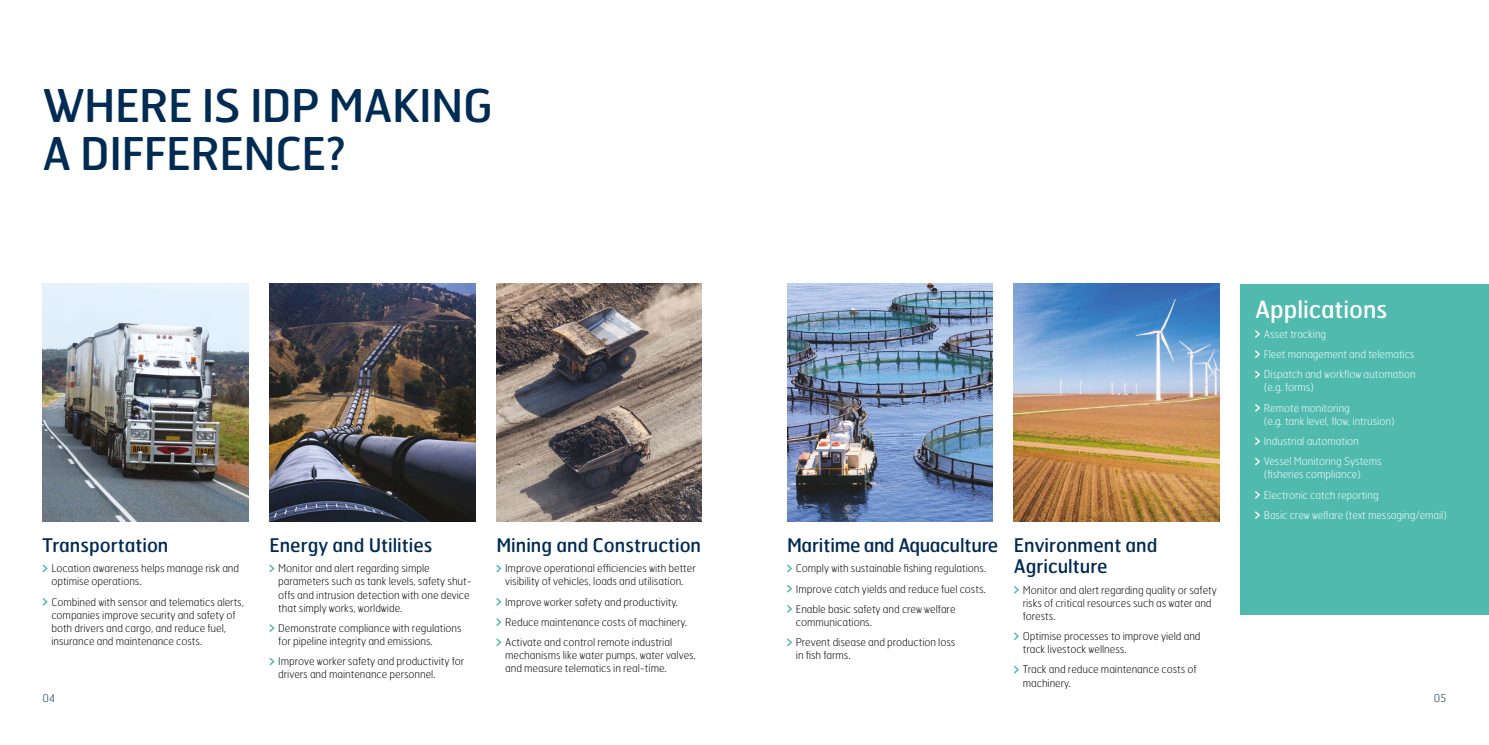
<style>
.page{position:relative;width:1489px;height:745px;background:#fff}
.page>*{position:absolute;margin:0;border:0;box-sizing:border-box;transform-origin:0 0}
._01_Spread_header{font:45px/47.5px "Hermes";letter-spacing:-.015em;color:#002b53}
._04_Medium_Header_Wh{font:23.75px "Hermes";color:#fff}
._06_Copy_Bullets{font:18.75px "Hermes";letter-spacing:-.005em;color:#002b53}
._04_Medium_Header_Bl{font:18.75px "Hermes";color:#002b53}
._06_Copy{font:18.75px/21.2px "Hermes";color:#002b53}
._06_Copy_Bullets-2{font:100 10.62px/13.1px "Hermes";letter-spacing:-.005em;color:#000}
._06_Copy_bullets_whi{font:100 10.62px/13.1px "Hermes";letter-spacing:-.005em;color:#fff}
._09_url{font:100 10.62px "Hermes";color:#002b53}
</style>
<div class="page">
<svg style="left:42px;top:564px;width:6px;height:8px"></svg>
<svg style="left:42px;top:598px;width:6px;height:7px"></svg>
<svg style="left:269px;top:564px;width:5px;height:8px"></svg>
<svg style="left:269px;top:624px;width:5px;height:7px"></svg>
<svg style="left:269px;top:657px;width:5px;height:8px"></svg>
<svg style="left:496px;top:564px;width:5px;height:8px"></svg>
<svg style="left:496px;top:598px;width:5px;height:7px"></svg>
<svg style="left:496px;top:618px;width:5px;height:7px"></svg>
<svg style="left:496px;top:638px;width:5px;height:7px"></svg>
<svg style="left:787px;top:564px;width:5px;height:8px"></svg>
<svg style="left:787px;top:585px;width:5px;height:7px"></svg>
<svg style="left:787px;top:605px;width:5px;height:7px"></svg>
<svg style="left:787px;top:638px;width:5px;height:7px"></svg>
<svg style="left:1014px;top:586px;width:4px;height:7px"></svg>
<svg style="left:1014px;top:632px;width:4px;height:7px"></svg>
<svg style="left:1014px;top:666px;width:4px;height:7px"></svg>
<div style="left:1240px;top:283px;width:248px;height:331px;background:#4fbaad"></div>
<svg style="left:1255px;top:330px;width:4px;height:7px"></svg>
<svg style="left:1255px;top:350px;width:4px;height:8px"></svg>
<svg style="left:1255px;top:370px;width:4px;height:8px"></svg>
<svg style="left:1255px;top:404px;width:4px;height:7px"></svg>
<svg style="left:1255px;top:437px;width:4px;height:8px"></svg>
<svg style="left:1255px;top:457px;width:4px;height:8px"></svg>
<svg style="left:1255px;top:491px;width:4px;height:7px"></svg>
<svg style="left:1255px;top:511px;width:4px;height:7px"></svg>
<img style="left:43px;top:283px;width:205px;height:238px">
<img style="left:269px;top:283px;width:206px;height:238px">
<img style="left:496px;top:283px;width:206px;height:238px">
<img style="left:787px;top:283px;width:205px;height:238px">
<img style="left:1013px;top:283px;width:206px;height:238px">
<p class="_01_Spread_header" style="left:43px;top:81px;width:452px">WHERE IS IDP MAKING<br>A DIFFERENCE?</p>
<p class="_04_Medium_Header_Bl" style="left:43px;top:533px;width:127px">Transportation</p>
<p class="_06_Copy_Bullets-2" style="left:51px;top:561px;width:189px">Location awareness helps manage risk and optimise operations.</p>
<p class="_06_Copy_Bullets-2" style="left:51px;top:594px;width:194px">Combined with sensor and telematics alerts, companies improve security and safety of both drivers and cargo, and reduce fuel, insurance and maintenance costs.</p>
<p class="_09_url" style="left:43px;top:691px;width:14px">04</p>
<p class="_06_Copy_Bullets" style="left:269px;top:533px;width:164px">Energy and Utilities</p>
<p class="_06_Copy_Bullets-2" style="left:278px;top:561px;width:195px">Monitor and alert regarding simple parameters such as tank levels, safety shut&shy;offs and intrusion detection with one device that simply works, worldwide.</p>
<p class="_06_Copy_Bullets-2" style="left:278px;top:620px;width:185px">Demonstrate compliance with regulations for pipeline integrity and emissions.</p>
<p class="_06_Copy_Bullets-2" style="left:278px;top:654px;width:188px">Improve worker safety and productivity for drivers and maintenance personnel.</p>
<p class="_04_Medium_Header_Bl" style="left:496px;top:533px;width:206px">Mining and Construction</p>
<p class="_06_Copy_Bullets-2" style="left:505px;top:561px;width:192px">Improve operational efficiencies with better visibility of vehicles, loads and utilisation.</p>
<p class="_06_Copy_Bullets-2" style="left:505px;top:594px;width:174px">Improve worker safety and productivity.</p>
<p class="_06_Copy_Bullets-2" style="left:505px;top:614px;width:183px">Reduce maintenance costs of machinery.</p>
<p class="_06_Copy_Bullets-2" style="left:505px;top:635px;width:192px">Activate and control remote industrial mechanisms like water pumps, water valves, and measure telematics in real-time.</p>
<p class="_06_Copy_Bullets" style="left:787px;top:533px;width:213px">Maritime and Aquaculture</p>
<p class="_06_Copy_Bullets-2" style="left:795px;top:561px;width:192px">Comply with sustainable fishing regulations.</p>
<p class="_06_Copy_Bullets-2" style="left:795px;top:581px;width:191px">Improve catch yields and reduce fuel costs.</p>
<p class="_06_Copy_Bullets-2" style="left:795px;top:601px;width:161px">Enable basic safety and crew welfare communications.</p>
<p class="_06_Copy_Bullets-2" style="left:795px;top:635px;width:161px">Prevent disease and production loss in fish farms.</p>
<p class="_06_Copy" style="left:1013px;top:533px;width:145px">Environment and<br>Agriculture</p>
<p class="_06_Copy_Bullets-2" style="left:1022px;top:582px;width:196px">Monitor and alert regarding quality or safety risks of critical resources such as water and forests.</p>
<p class="_06_Copy_Bullets-2" style="left:1022px;top:629px;width:179px">Optimise processes to improve yield and track livestock wellness.</p>
<p class="_06_Copy_Bullets-2" style="left:1022px;top:662px;width:175px">Track and reduce maintenance costs of machinery.</p>
<p class="_04_Medium_Header_Wh" style="left:1254px;top:293px;width:134px">Applications</p>
<p class="_06_Copy_bullets_whi" style="left:1263px;top:327px;width:64px">Asset tracking</p>
<p class="_06_Copy_bullets_whi" style="left:1263px;top:347px;width:152px">Fleet management and telematics</p>
<p class="_06_Copy_bullets_whi" style="left:1263px;top:367px;width:153px">Dispatch and workflow automation (e.g. forms)</p>
<p class="_06_Copy_bullets_whi" style="left:1263px;top:400px;width:132px">Remote monitoring<br>(e.g. tank level, flow, intrusion)</p>
<p class="_06_Copy_bullets_whi" style="left:1263px;top:434px;width:96px">Industrial automation</p>
<p class="_06_Copy_bullets_whi" style="left:1263px;top:454px;width:119px">Vessel Monitoring Systems (fisheries compliance)</p>
<p class="_06_Copy_bullets_whi" style="left:1263px;top:487px;width:116px">Electronic catch reporting</p>
<p class="_06_Copy_bullets_whi" style="left:1263px;top:508px;width:185px">Basic crew welfare (text messaging/email)</p>
<p class="_09_url" style="left:1433px;top:691px;width:14px">05</p>
</div>
